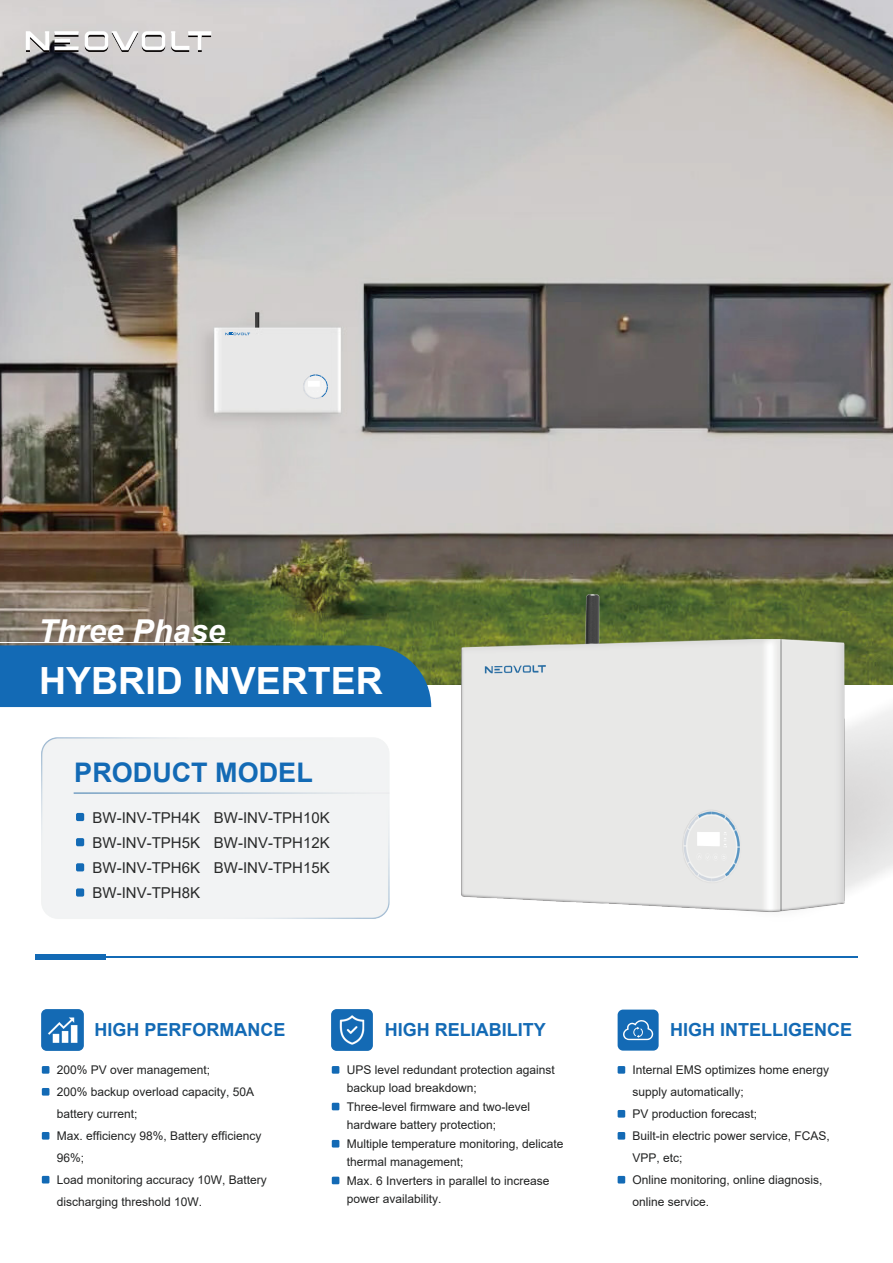
<style>
.page{position:relative;width:893px;height:1263px;background:#fff}
.page>*{position:absolute;margin:0;border:0;box-sizing:border-box;transform-origin:0 0}
.t1{font:700 37.5px "Arial";color:#fff}
.t2{font:italic 700 31.5px "Arial";color:#fff}
.t3{font:700 27px "Arial";color:#136ab5}
.t4{font:700 18px "Arial";color:#136ab5}
.t5{font:15px/25.2px "Arial";color:#282929;text-align:justify}
.t6{font:12px/22px "Arial";color:#212222}
</style>
<div class="page">
<img style="left:0;top:0;width:893px;height:1185px">
<div style="left:35px;top:955px;width:70px;height:5px;background:#136ab5"></div>
<hr style="left:100px;top:957px;width:758px;height:1px;background:#136ab5">
<div style="left:303px;top:374px;width:25px;height:26px;background:#e7e7e7;border-radius:13px"></div>
<svg style="left:303px;top:374px;width:25px;height:25px"></svg>
<svg style="left:225px;top:333px;width:25px;height:3px"></svg>
<div style="left:618px;top:1009px;width:41px;height:41px;background:#136ab5;border-radius:5px"></div>
<svg style="left:623px;top:1020px;width:30px;height:20px"></svg>
<h2 class="t2" style="left:38px;top:610px;width:189px">Three Phase</h2>
<h1 class="t1" style="left:39px;top:655px;width:345px">HYBRID INVERTER</h1>
<h3 class="t3" style="left:74px;top:753px;width:240px">PRODUCT MODEL</h3>
<p class="t5" style="left:93px;top:804px;width:109px">BW-INV-TPH4K BW-INV-TPH5K BW-INV-TPH6K</p>
<p class="t5" style="left:214px;top:804px;width:117px">BW-INV-TPH10K BW-INV-TPH12K BW-INV-TPH15K</p>
<p class="t5" style="left:93px;top:880px;width:109px">BW-INV-TPH8K</p>
<h3 class="t4" style="left:95px;top:1017px;width:192px">HIGH PERFORMANCE</h3>
<p class="t6" style="left:57px;top:1058px;width:212px">200% PV over management;<br>200% backup overload capacity, 50A battery current;<br>Max. efficiency 98%, Battery efficiency<br>96%;<br>Load monitoring accuracy 10W, Battery discharging threshold 10W.</p>
<h3 class="t4" style="left:385px;top:1017px;width:163px">HIGH RELIABILITY</h3>
<p class="t6" style="left:347px;top:1060px;width:218px;line-height:18.5px">UPS level redundant protection against backup load breakdown;<br>Three-level firmware and two-level hardware battery protection;<br>Multiple temperature monitoring, delicate thermal management;<br>Max. 6 Inverters in parallel to increase power availability.</p>
<h3 class="t4" style="left:670px;top:1017px;width:184px">HIGH INTELLIGENCE</h3>
<p class="t6" style="left:632px;top:1058px;width:199px">Internal EMS optimizes home energy supply automatically;<br>PV production forecast;<br>Built-in electric power service, FCAS,<br>VPP, etc;<br>Online monitoring, online diagnosis, online service.</p>
</div>
